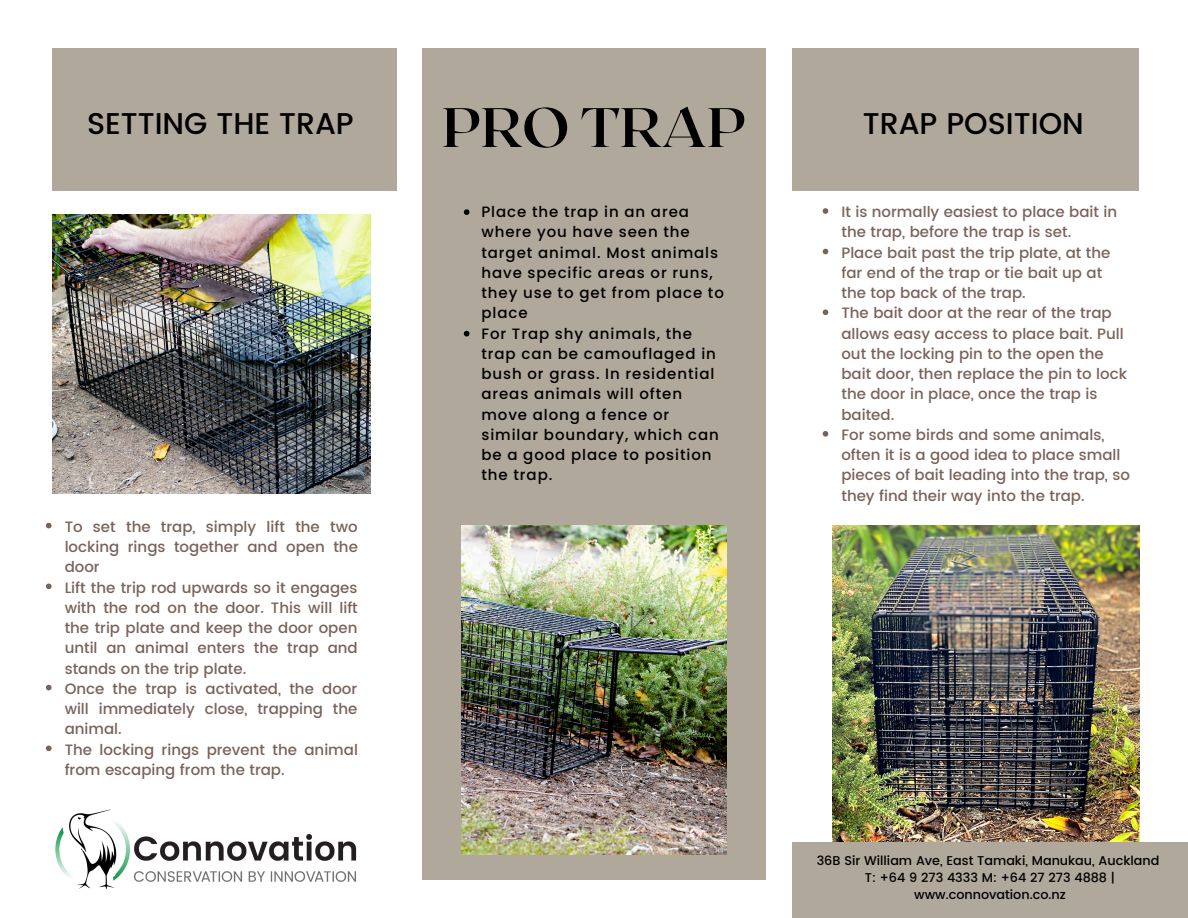
<style>
.page{position:relative;width:1188px;height:918px;background:#fff}
.page>*{position:absolute;margin:0;border:0;box-sizing:border-box;transform-origin:0 0}
.t1{font:700 55.5px "Roxborough CF";color:#000}
.t2{font:500 30px "Poppins";color:#000}
.t3{font:500 15px/20.2px "Poppins";color:#79625a}
.t4{font:500 15px/20.2px "Poppins";letter-spacing:.06em;color:#000}
.t5{font:500 12.75px/17px "Poppins";color:#000;text-align:center}
</style>
<div class="page">
<img style="left:832px;top:525px;width:307px;height:317px">
<div style="left:792px;top:48px;width:346px;height:143px;background:#b1a89c"></div>
<div style="left:422px;top:48px;width:343px;height:832px;background:#b1a89c"></div>
<img style="left:461px;top:525px;width:266px;height:330px">
<img style="left:52px;top:215px;width:318px;height:279px">
<div style="left:52px;top:48px;width:344px;height:143px;background:#b1a89c"></div>
<div style="left:792px;top:842px;width:396px;height:76px;background:#b1a89c"></div>
<img style="left:55px;top:809px;width:302px;height:81px">
<svg style="left:464px;top:209px;width:5px;height:6px"></svg>
<svg style="left:464px;top:331px;width:5px;height:5px"></svg>
<svg style="left:823px;top:208px;width:5px;height:6px"></svg>
<svg style="left:823px;top:249px;width:5px;height:5px"></svg>
<svg style="left:823px;top:309px;width:5px;height:6px"></svg>
<svg style="left:823px;top:431px;width:5px;height:6px"></svg>
<svg style="left:46px;top:523px;width:6px;height:5px"></svg>
<svg style="left:46px;top:584px;width:6px;height:5px"></svg>
<svg style="left:46px;top:685px;width:6px;height:5px"></svg>
<svg style="left:46px;top:746px;width:6px;height:5px"></svg>
<p class="t2" style="left:87px;top:106px;width:268px">SETTING THE TRAP</p>
<p class="t1" style="left:442px;top:92px;width:305px">PRO TRAP</p>
<p class="t3" style="left:65px;top:516px;width:295px;text-align:justify">To set the trap, simply lift the two locking rings together and open the door</p>
<p class="t3" style="left:65px;top:577px;width:295px;text-align:justify">Lift the trip rod upwards so it engages with the rod on the door. This will lift the trip plate and keep the door open until an animal enters the trap and stands on the trip plate.</p>
<p class="t3" style="left:65px;top:678px;width:294px;text-align:justify">Once the trap is activated, the door will immediately close, trapping the animal.</p>
<p class="t3" style="left:65px;top:739px;width:295px">The locking rings prevent the animal from escaping from the trap.</p>
<p class="t4" style="left:481px;top:202px;width:244px">Place the trap in an area where you have seen the target animal. Most animals have specific areas or runs, they use to get from place to place</p>
<p class="t4" style="left:481px;top:323px;width:239px">For Trap shy animals, the trap can be camouflaged in bush or grass. In residential areas animals will often move along a fence or similar boundary, which can be a good place to position the trap.</p>
<p class="t2" style="left:863px;top:106px;width:222px">TRAP POSITION</p>
<p class="t3" style="left:841px;top:202px;width:277px">It is normally easiest to place bait in the trap, before the trap is set.</p>
<p class="t3" style="left:841px;top:242px;width:271px">Place bait past the trip plate, at the far end of the trap or tie bait up at the top back of the trap.</p>
<p class="t3" style="left:841px;top:303px;width:287px">The bait door at the rear of the trap allows easy access to place bait. Pull out the locking pin to the open the bait door, then replace the pin to lock the door in place, once the trap is baited.</p>
<p class="t3" style="left:841px;top:425px;width:290px">For some birds and some animals, often it is a good idea to place small pieces of bait leading into the trap, so they find their way into the trap.</p>
<p class="t5" style="left:817px;top:853px;width:344px">36B Sir William Ave, East Tamaki, Manukau, Auckland</p>
<p class="t5" style="left:865px;top:870px;width:252px">T: +64 9 273 4333 M: +64 27 273 4888 | www.connovation.co.nz</p>
</div>
